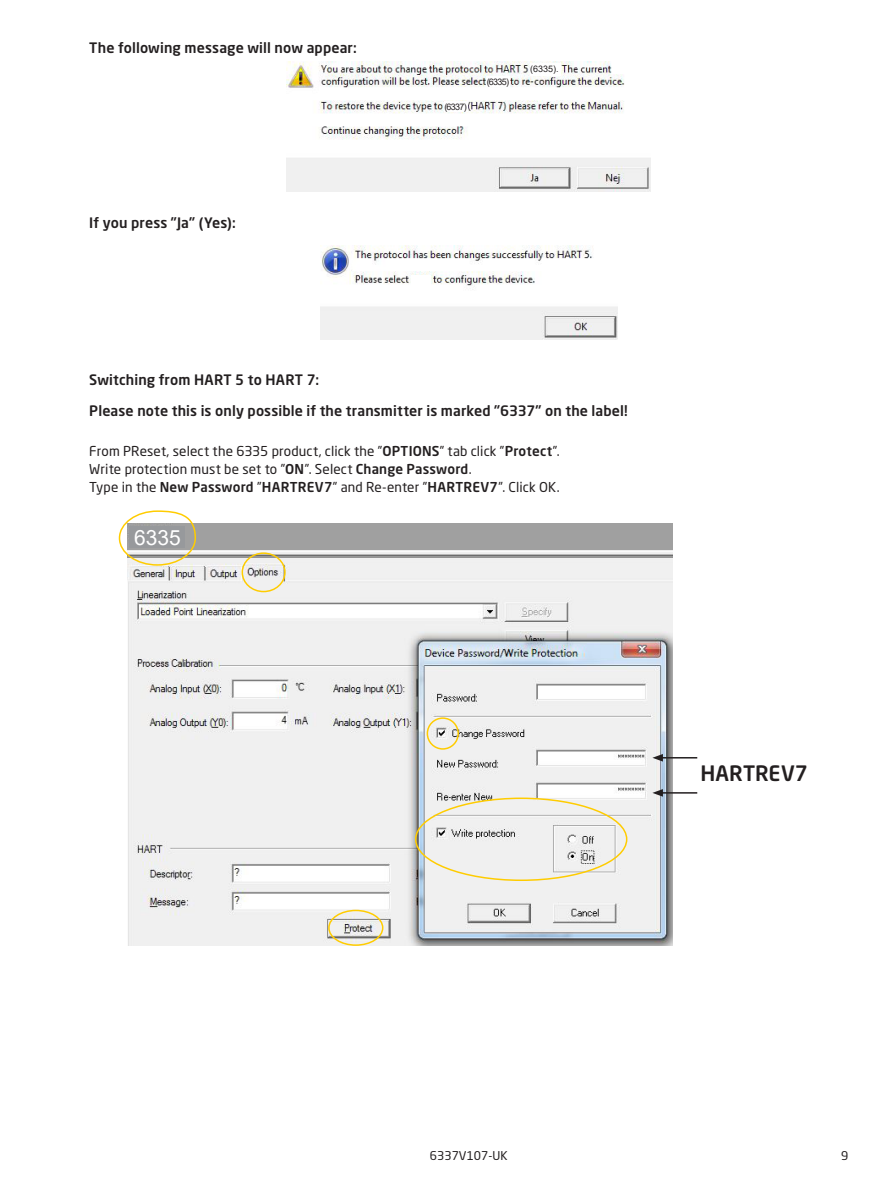
<style>
.page{position:relative;width:893px;height:1191px;background:#fff}
.page>*{position:absolute;margin:0;border:0;box-sizing:border-box;transform-origin:0 0}
.t1{font:500 21px "Neo Sans Pro";letter-spacing:.005em;color:#231f20}
.t2{font:21px "Arial";color:#fff}
.t3{font:500 14.25px/30.8px "Neo Sans Pro";letter-spacing:.01em;color:#231f20}
.t4{font:13.5px/18px "Neo Sans Pro";letter-spacing:.01em;color:#231f20}
.t5{font:12px "Neo Sans Pro";color:#231f20}
.t6{font:9px "Arial";letter-spacing:-.08em;color:#231f20}
.s1{font-weight:500}
</style>
<div class="page">
<img style="left:321px;top:246px;width:296px;height:94px">
<div style="left:411px;top:275px;width:20px;height:9px;background:#fff"></div>
<img style="left:287px;top:62px;width:364px;height:129px">
<div style="left:530px;top:63px;width:31px;height:12px;background:#fff"></div>
<div style="left:487px;top:76px;width:23px;height:10px;background:#fff"></div>
<div style="left:444px;top:101px;width:24px;height:10px;background:#fff"></div>
<img style="left:127px;top:524px;width:546px;height:422px">
<div style="left:242px;top:552px;width:44px;height:40px;border:2px solid #fc0;border-radius:50%"></div>
<div style="left:427px;top:717px;width:32px;height:32px;border:2px solid #fc0;border-radius:50%"></div>
<div style="left:415px;top:797px;width:212px;height:84px;border:2px solid #fc0;border-radius:50%"></div>
<div style="left:328px;top:909px;width:55px;height:37px;border:2px solid #fc0;border-radius:50%"></div>
<div style="left:130px;top:526px;width:55px;height:21px;background:#97999c"></div>
<div style="left:119px;top:510px;width:77px;height:56px;border:2px solid #fc0;border-radius:50%"></div>
<hr style="left:661px;top:757px;width:36px;height:1px;background:#231f20">
<svg style="left:652px;top:754px;width:11px;height:7px"></svg>
<hr style="left:661px;top:792px;width:36px;height:1px;background:#231f20">
<svg style="left:652px;top:789px;width:11px;height:7px"></svg>
<p class="t3" style="left:89px;top:32px;width:269px">The following message will now appear:</p>
<p class="t3" style="left:89px;top:207px;width:148px">If you press ”Ja” (Yes):</p>
<p class="t6" style="left:444px;top:100px;width:24px">(6337)</p>
<p class="t6" style="left:487px;top:75px;width:24px">(6335)</p>
<p class="t6" style="left:530px;top:63px;width:30px">(6335).</p>
<p class="t3" style="left:89px;top:364px;width:540px">Switching from HART 5 to HART 7:<br>Please note this is only possible if the transmitter is marked ”6337” on the label!</p>
<p class="t4" style="left:89px;top:442px;width:472px">From PReset, select the 6335 product, click the ”<span class="s1">OPTIONS</span>” tab click ”<span class="s1">Protect</span>”.<br>Write protection must be set to ”<span class="s1">ON</span>”. Select <span class="s1">Change Password</span>.<br>Type in the <span class="s1">New Password</span> ”<span class="s1">HARTREV7</span>” and Re-enter ”<span class="s1">HARTREV7</span>”. Click OK.</p>
<h1 class="t2" style="left:134px;top:523px;width:48px">6335</h1>
<h1 class="t1" style="left:700px;top:759px;width:109px">HARTREV7</h1>
<p class="t5" style="left:430px;top:1148px;width:79px">6337V107-UK</p>
<p class="t5" style="left:841px;top:1148px;width:9px">9</p>
</div>
